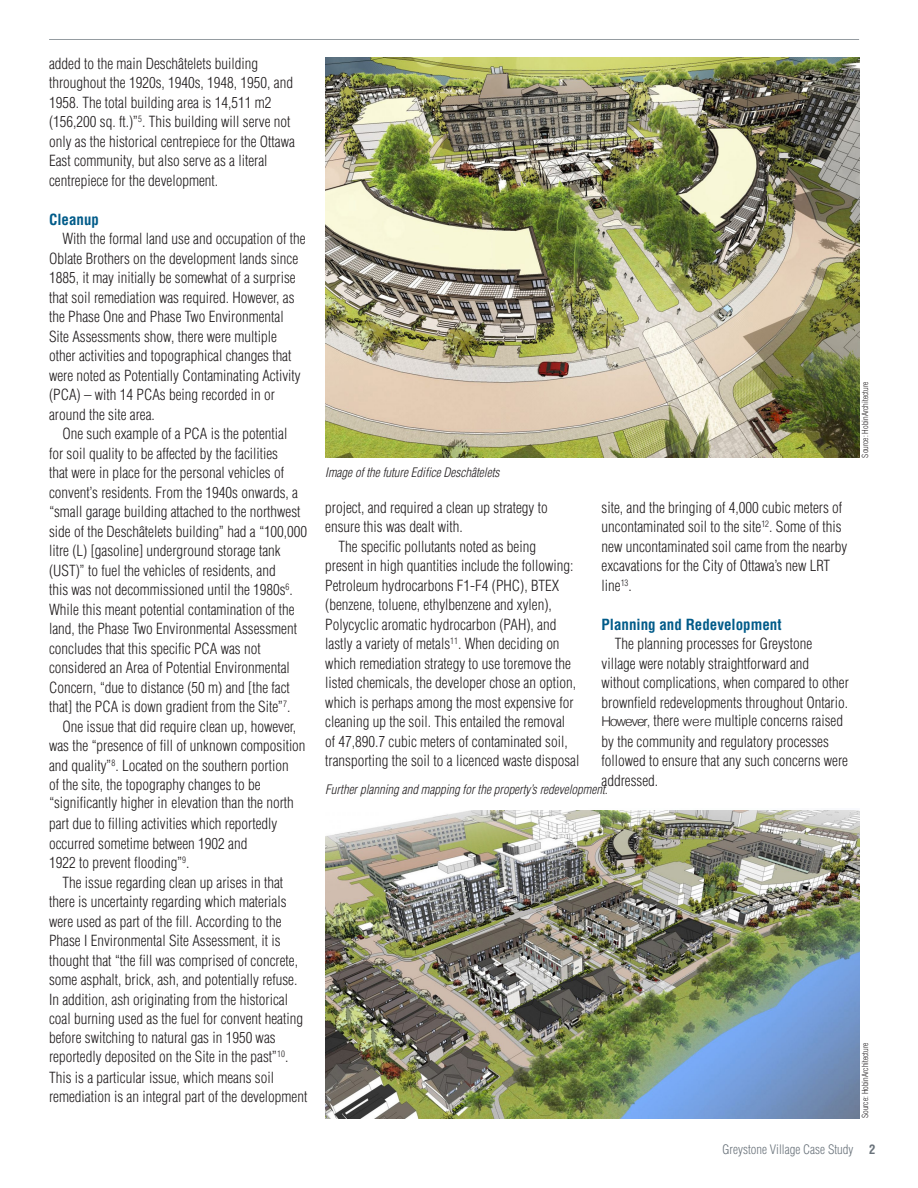
<style>
.page{position:relative;width:918px;height:1188px;background:#fff}
.page>*{position:absolute;margin:0;border:0;box-sizing:border-box;transform-origin:0 0}
.t1{font:300 condensed 15px/19.5px "Helvetica LT Std";color:#231f20}
.t2{font:700 condensed 15px "Helvetica LT Std";color:#005b89}
.t3{font:italic 300 condensed 12.75px "Helvetica LT Std";color:#231f20}
.t4{font:300 condensed 12.75px "Helvetica LT Std";color:#6a737b}
.t5{font:700 condensed 12.75px "Helvetica LT Std";color:#6a737b}
.t6{font:300 condensed 8.25px "Helvetica LT Std";color:#231f20}
.s1{font-family:"Helvetica";font-stretch:normal;font-size:13.5px}
.s2{font-size:13.5px}
</style>
<div class="page">
<hr style="left:49px;top:39px;width:810px;height:1px;background:#959ca1">
<img style="left:325px;top:58px;width:534px;height:400px">
<img style="left:325px;top:810px;width:534px;height:308px">
<p class="t1" style="left:49px;top:53px;width:247px">added to the main Deschâtelets building throughout the 1920s, 1940s, 1948, 1950, and 1958. The total building area is 14,511 m2 (156,200 sq. ft.)”<sup>5</sup>. This building will serve not only as the historical centrepiece for the Ottawa East community, but also serve as a literal centrepiece for the development.</p>
<p class="t2" style="left:49px;top:210px;width:52px">Cleanup</p>
<p class="t1" style="left:62px;top:229px;width:245px">With the formal land use and occupation of the</p>
<p class="t1" style="left:49px;top:248px;width:251px">Oblate Brothers on the development lands since</p>
<p class="t1" style="left:49px;top:268px;width:248px">1885, it may initially be somewhat of a surprise</p>
<p class="t1" style="left:49px;top:287px;width:247px">that soil remediation was required. However, as</p>
<p class="t1" style="left:49px;top:307px;width:236px">the Phase One and Phase Two Environmental</p>
<p class="t1" style="left:49px;top:326px;width:229px">Site Assessments show, there were multiple</p>
<p class="t1" style="left:49px;top:346px;width:244px">other activities and topographical changes that</p>
<p class="t1" style="left:49px;top:365px;width:253px">were noted as Potentially Contaminating Activity</p>
<p class="t1" style="left:49px;top:385px;width:227px">(PCA) – with 14 PCAs being recorded in or</p>
<p class="t1" style="left:49px;top:404px;width:107px">around the site area.</p>
<p class="t1" style="left:62px;top:424px;width:226px">One such example of a PCA is the potential</p>
<p class="t1" style="left:49px;top:443px;width:231px">for soil quality to be affected by the facilities</p>
<p class="t1" style="left:49px;top:463px;width:236px">that were in place for the personal vehicles of</p>
<p class="t1" style="left:49px;top:482px;width:250px">convent’s residents. From the 1940s onwards, a</p>
<p class="t1" style="left:49px;top:502px;width:253px">“small garage building attached to the northwest</p>
<p class="t1" style="left:49px;top:521px;width:260px">side of the Deschâtelets building” had a “100,000</p>
<p class="t1" style="left:49px;top:541px;width:233px">litre (L) [gasoline] underground storage tank</p>
<p class="t1" style="left:49px;top:560px;width:228px">(UST)” to fuel the vehicles of residents, and</p>
<p class="t1" style="left:49px;top:580px;width:245px">this was not decommissioned until the 1980s<sup>6</sup>.</p>
<p class="t1" style="left:49px;top:599px;width:247px">While this meant potential contamination of the</p>
<p class="t1" style="left:49px;top:619px;width:249px">land, the Phase Two Environmental Assessment</p>
<p class="t1" style="left:49px;top:638px;width:213px">concludes that this specific PCA was not</p>
<p class="t1" style="left:49px;top:658px;width:242px">considered an Area of Potential Environmental</p>
<p class="t1" style="left:49px;top:677px;width:242px">Concern, “due to distance (50 m) and [the fact</p>
<p class="t1" style="left:49px;top:697px;width:243px">that] the PCA is down gradient from the Site”<sup>7</sup>.</p>
<p class="t1" style="left:62px;top:716px;width:235px">One issue that did require clean up, however,</p>
<p class="t1" style="left:49px;top:736px;width:258px">was the “presence of fill of unknown composition</p>
<p class="t1" style="left:49px;top:755px;width:241px">and quality”<sup>8</sup>. Located on the southern portion</p>
<p class="t1" style="left:49px;top:775px;width:213px">of the site, the topography changes to be</p>
<p class="t1" style="left:49px;top:793px;width:246px">“significantly higher in elevation than the north</p>
<p class="t1" style="left:49px;top:814px;width:230px">part due to filling activities which reportedly</p>
<p class="t1" style="left:49px;top:833px;width:200px">occurred sometime between 1902 and</p>
<p class="t1" style="left:49px;top:853px;width:142px">1922 to prevent flooding”<sup>9</sup>.</p>
<p class="t1" style="left:62px;top:872px;width:222px">The issue regarding clean up arises in that</p>
<p class="t1" style="left:49px;top:892px;width:239px">there is uncertainty regarding which materials</p>
<p class="t1" style="left:49px;top:911px;width:234px">were used as part of the fill. According to the</p>
<p class="t1" style="left:49px;top:931px;width:233px">Phase I Environmental Site Assessment, it is</p>
<p class="t1" style="left:49px;top:950px;width:251px">thought that “the fill was comprised of concrete,</p>
<p class="t1" style="left:49px;top:970px;width:250px">some asphalt, brick, ash, and potentially refuse.</p>
<p class="t1" style="left:49px;top:989px;width:241px">In addition, ash originating from the historical</p>
<p class="t1" style="left:49px;top:1009px;width:256px">coal burning used as the fuel for convent heating</p>
<p class="t1" style="left:49px;top:1027px;width:228px">before switching to natural gas in 1950 was</p>
<p class="t1" style="left:49px;top:1047px;width:241px">reportedly deposited on the Site in the past”<sup>10</sup>.</p>
<p class="t1" style="left:49px;top:1067px;width:226px">This is a particular issue, which means soil</p>
<p class="t1" style="left:49px;top:1087px;width:260px">remediation is an integral part of the development</p>
<p class="t3" style="left:325px;top:465px;width:176px">Image of the future Edifice Deschâtelets</p>
<p class="t1" style="left:602px;top:497px;width:247px">site, and the bringing of 4,000 cubic meters of uncontaminated soil to the site<sup>12</sup>. Some of this new uncontaminated soil came from the nearby excavations for the City of Ottawa’s new LRT line<sup>13</sup>.</p>
<p class="t2" style="left:602px;top:615px;width:182px">Planning and Redevelopment</p>
<p class="t1" style="left:615px;top:634px;width:199px">The planning processes for Greystone</p>
<p class="t1" style="left:602px;top:653px;width:209px">village were notably straightforward and</p>
<p class="t1" style="left:602px;top:673px;width:249px">without complications, when compared to other</p>
<p class="t1" style="left:602px;top:692px;width:248px">brownfield redevelopments throughout Ontario.</p>
<p class="t1" style="left:602px;top:711px;width:243px"><span class="s1">However</span><span class="s2">,</span> there <span class="s1">were</span> multiple concerns raised</p>
<p class="t1" style="left:602px;top:731px;width:248px">by the community and regulatory processes followed to ensure that any such concerns were addressed.</p>
<p class="t1" style="left:325px;top:497px;width:224px">project, and required a clean up strategy to ensure this was dealt with.</p>
<p class="t1" style="left:325px;top:536px;width:252px;text-indent:13px">The specific pollutants noted as being present in high quantities include the following:<br>Petroleum hydrocarbons F1-F4 (PHC), BTEX (benzene, toluene, ethylbenzene and xylen), Polycyclic aromatic hydrocarbon (PAH), and lastly a variety of metals<sup>11</sup>. When deciding on which remediation strategy to use toremove the listed chemicals, the developer chose an option, which is perhaps among the most expensive for</p>
<p class="t1" style="left:325px;top:712px;width:256px">cleaning up the soil. This entailed the removal<br>of 47,890.7 cubic meters of contaminated soil, transporting the soil to a licenced waste disposal</p>
<p class="t3" style="left:325px;top:782px;width:284px">Further planning and mapping for the property’s redevelopment.</p>
<p class="t6" style="left:860px;top:458px;width:77px;rotate:-90deg">Source: HobinArchitecture</p>
<p class="t6" style="left:860px;top:1118px;width:77px;rotate:-90deg">Source: HobinArchitecture</p>
<p class="t4" style="left:722px;top:1142px;width:133px">Greystone Village Case Study</p>
<p class="t5" style="left:869px;top:1142px;width:8px">2</p>
</div>
